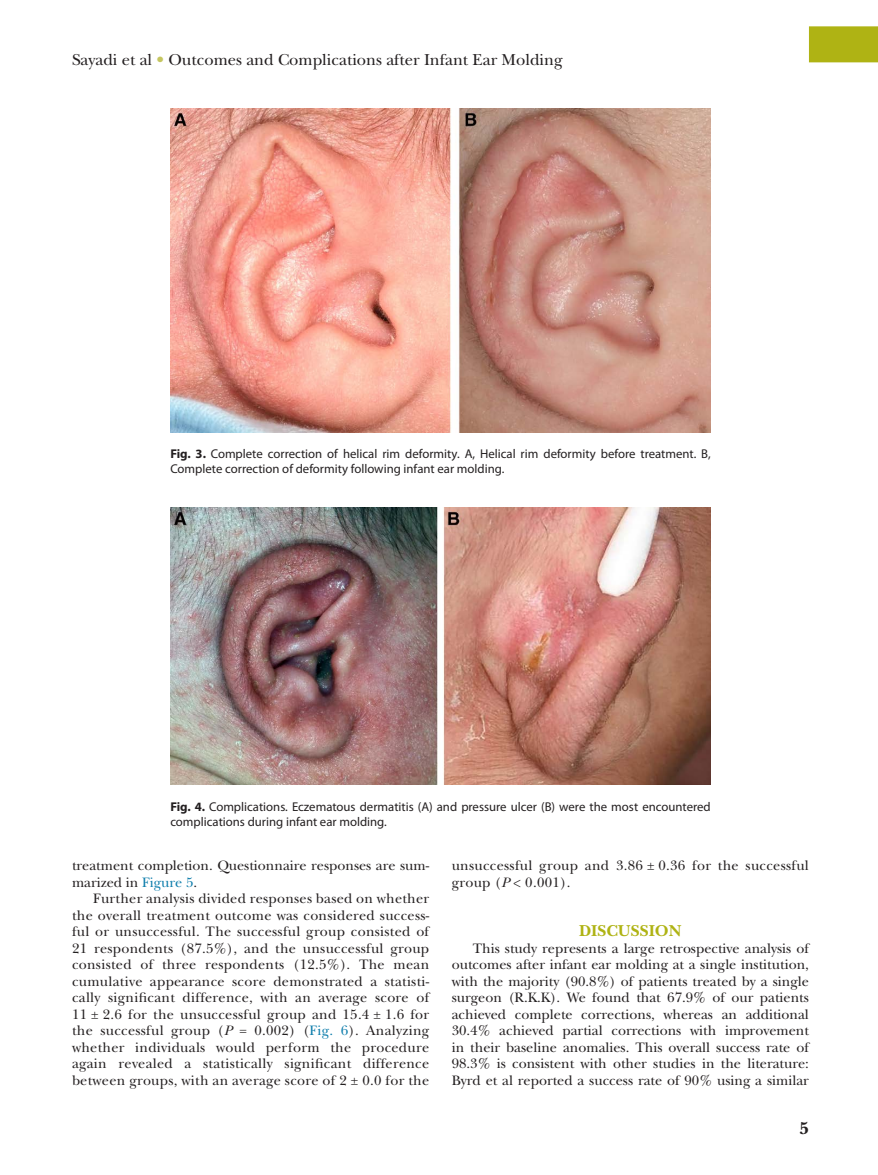
<style>
.page{position:relative;width:878px;height:1175px;background:#fff}
.page>*{position:absolute;margin:0;border:0;box-sizing:border-box;transform-origin:0 0}
.t1{font:700 18px "New Baskerville Std";color:#231f20}
.t2{font:16.5px "New Baskerville Std";color:#231f20}
.t3{font:700 16.5px "New Baskerville Std";color:#afb314}
.t4{font:14.25px/16.5px "New Baskerville Std";color:#231f20;text-align:justify}
.t5{font:14.25px/16.5px "New Baskerville Std";letter-spacing:.02em;color:#231f20}
.t6{font:12.75px/15px "Myriad Pro";color:#231f20}
.s1{color:#c5c660}
.s2{font-weight:700}
.s3{color:#0f7eac}
.s4{font-style:italic}
</style>
<div class="page">
<div style="left:808px;top:26px;width:70px;height:36px;background:#afb314"></div>
<img style="left:170px;top:108px;width:540px;height:324px">
<img style="left:170px;top:508px;width:540px;height:277px">
<p class="t2" style="left:72px;top:50px;width:492px">Sayadi et al <span class="s1">•</span> Outcomes and Complications after Infant Ear Molding</p>
<p class="t6" style="left:170px;top:446px;width:542px"><span class="s2">Fig. 3.</span> Complete correction of helical rim deformity. A, Helical rim deformity before treatment. B,<br>Complete correction of deformity following infant ear molding.</p>
<p class="t6" style="left:170px;top:799px;width:542px"><span class="s2">Fig. 4.</span> Complications. Eczematous dermatitis (A) and pressure ulcer (B) were the most encountered complications during infant ear molding.</p>
<p class="t4" style="left:72px;top:857px;width:359px">treatment completion. Questionnaire responses are sum&shy;marized in <span class="s3">Figure 5</span>.</p>
<p class="t4" style="left:72px;top:890px;width:359px;text-indent:21px">Further analysis divided responses based on whether the overall treatment outcome was considered success&shy;ful or unsuccessful. The successful group consisted of 21 respondents (87.5%), and the unsuccessful group consisted of three respondents (12.5%). The mean cumulative appearance score demonstrated a statisti&shy;cally significant difference, with an average score of 11 ± 2.6 for the unsuccessful group and 15.4 ± 1.6 for the successful group (<span class="s4">P</span> = 0.002) (<span class="s3">Fig. 6</span>). Analyzing whether individuals would perform the procedure again revealed a statistically significant difference between groups, with an average score of 2 ± 0.0 for the</p>
<p class="t5" style="left:451px;top:857px;width:358px">unsuccessful group and 3.86 ± 0.36 for the successful group (<span class="s4">P</span> &lt; 0.001).</p>
<p class="t3" style="left:579px;top:921px;width:104px">DISCUSSION</p>
<p class="t4" style="left:451px;top:940px;width:359px;text-indent:21px">This study represents a large retrospective analysis of outcomes after infant ear molding at a single institution, with the majority (90.8%) of patients treated by a single surgeon (R.K.K). We found that 67.9% of our patients achieved complete corrections, whereas an additional 30.4% achieved partial corrections with improvement in their baseline anomalies. This overall success rate of 98.3% is consistent with other studies in the literature:<br>Byrd et al reported a success rate of 90% using a similar</p>
<p class="t1" style="left:799px;top:1118px;width:11px">5</p>
</div>
